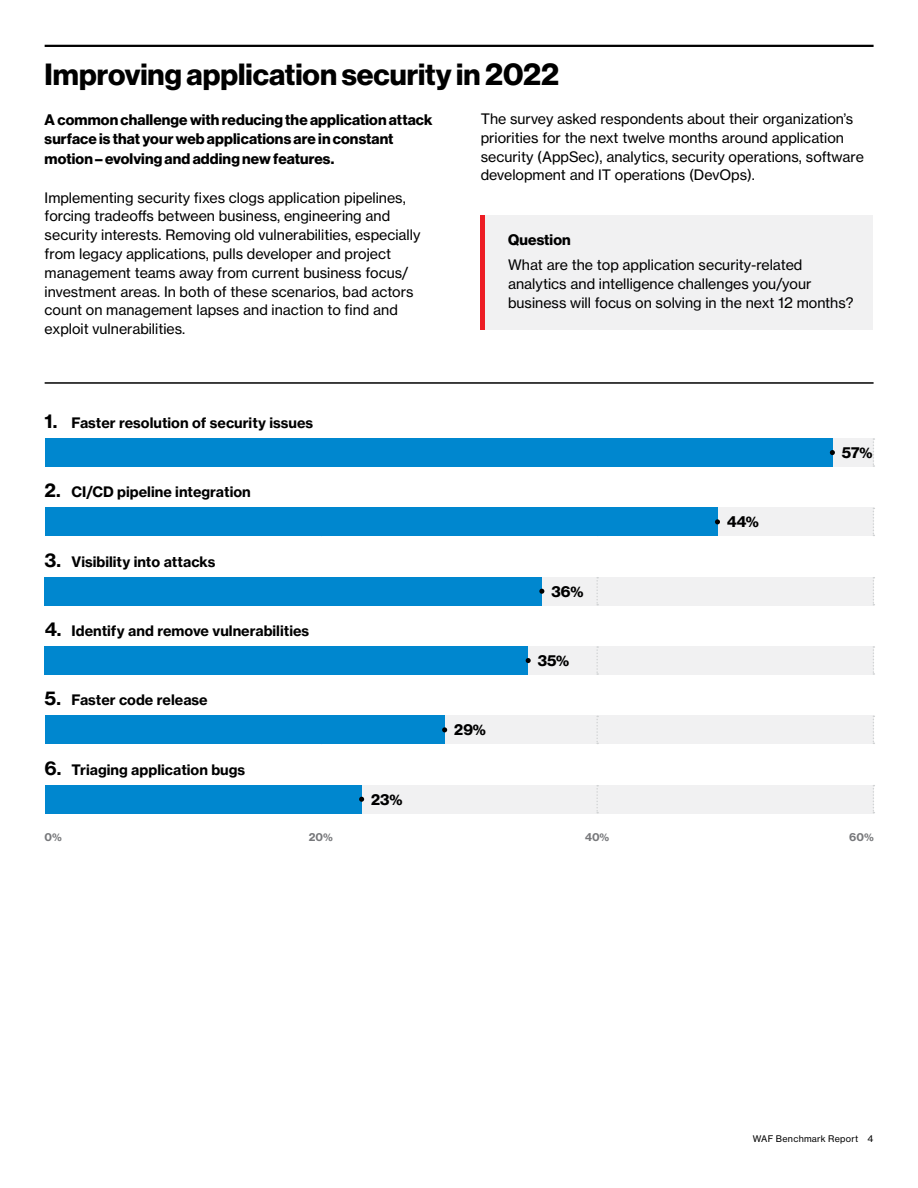
<style>
.page{position:relative;width:918px;height:1188px;background:#fff}
.page>*{position:absolute;margin:0;border:0;box-sizing:border-box;transform-origin:0 0}
.t1{font:700 30px "Verizon NHGDS";color:#000}
.t2{font:700 15px/19.5px "Verizon NHGDS";letter-spacing:.01em;color:#000}
.t3{font:14.25px/18.8px "Verizon NHGTX";color:#000}
.t4{font:700 14.25px "Verizon NHGTX";color:#000}
.t5{font:700 10.5px "Verizon NHGTX";color:#77787b}
.t6{font:9px "Verizon NHGTX";letter-spacing:.03em;color:#000}
.s1{font-size:18px}
</style>
<div class="page">
<hr style="left:45px;top:45px;width:829px;height:2px;background:#000">
<div style="left:481px;top:216px;width:392px;height:114px;background:#f1f1f2"></div>
<hr style="left:481px;top:216px;width:4px;height:114px;background:#ed1d24">
<div style="left:45px;top:438px;width:829px;height:29px;background:#f1f1f2"></div>
<div style="left:45px;top:508px;width:829px;height:28px;background:#f1f1f2"></div>
<div style="left:45px;top:577px;width:829px;height:28px;background:#f1f1f2"></div>
<div style="left:45px;top:646px;width:829px;height:29px;background:#f1f1f2"></div>
<div style="left:45px;top:716px;width:829px;height:28px;background:#f1f1f2"></div>
<div style="left:45px;top:785px;width:829px;height:28px;background:#f1f1f2"></div>
<svg style="left:596px;top:577px;width:2px;height:28px"></svg>
<svg style="left:596px;top:646px;width:2px;height:29px"></svg>
<svg style="left:596px;top:716px;width:2px;height:28px"></svg>
<svg style="left:596px;top:785px;width:2px;height:28px"></svg>
<svg style="left:873px;top:438px;width:1px;height:29px"></svg>
<svg style="left:873px;top:508px;width:1px;height:28px"></svg>
<svg style="left:873px;top:577px;width:1px;height:28px"></svg>
<svg style="left:873px;top:646px;width:1px;height:29px"></svg>
<svg style="left:873px;top:716px;width:1px;height:28px"></svg>
<svg style="left:873px;top:785px;width:1px;height:28px"></svg>
<div style="left:45px;top:438px;width:787px;height:29px;background:#0087cf"></div>
<div style="left:45px;top:508px;width:672px;height:28px;background:#0087cf"></div>
<div style="left:45px;top:577px;width:497px;height:28px;background:#0087cf"></div>
<div style="left:45px;top:646px;width:483px;height:29px;background:#0087cf"></div>
<div style="left:45px;top:716px;width:400px;height:28px;background:#0087cf"></div>
<div style="left:45px;top:785px;width:317px;height:28px;background:#0087cf"></div>
<svg style="left:830px;top:450px;width:5px;height:5px"></svg>
<svg style="left:715px;top:519px;width:5px;height:5px"></svg>
<svg style="left:539px;top:589px;width:5px;height:5px"></svg>
<svg style="left:526px;top:658px;width:5px;height:5px"></svg>
<svg style="left:442px;top:727px;width:5px;height:5px"></svg>
<svg style="left:359px;top:797px;width:5px;height:5px"></svg>
<hr style="left:45px;top:382px;width:829px;height:2px;background:#000">
<h1 class="t1" style="left:45px;top:57px;width:516px">Improving application security in 2022</h1>
<p class="t2" style="left:45px;top:109px;width:389px">A common challenge with reducing the application attack surface is that your web applications are in constant motion – evolving and adding new features.</p>
<p class="t3" style="left:45px;top:188px;width:377px">Implementing security fixes clogs application pipelines, forcing tradeoffs between business, engineering and security interests. Removing old vulnerabilities, especially from legacy applications, pulls developer and project management teams away from current business focus/ investment areas. In both of these scenarios, bad actors count on management lapses and inaction to find and exploit vulnerabilities.</p>
<p class="t3" style="left:481px;top:109px;width:385px">The survey asked respondents about their organization’s priorities for the next twelve months around application security (AppSec), analytics, security operations, software development and IT operations (DevOps).</p>
<p class="t2" style="left:508px;top:229px;width:64px">Question</p>
<p class="t3" style="left:508px;top:255px;width:347px">What are the top application security-related analytics and intelligence challenges you/your business will focus on solving in the next 12 months?</p>
<p class="t4" style="left:45px;top:414px;width:270px"><span class="s1">1.</span> Faster resolution of security issues</p>
<p class="t4" style="left:45px;top:483px;width:208px"><span class="s1">2.</span> CI/CD pipeline integration</p>
<p class="t4" style="left:45px;top:552px;width:172px"><span class="s1">3.</span> Visibility into attacks</p>
<p class="t4" style="left:45px;top:622px;width:266px"><span class="s1">4.</span> Identify and remove vulnerabilities</p>
<p class="t4" style="left:45px;top:691px;width:165px"><span class="s1">5.</span> Faster code release</p>
<p class="t4" style="left:45px;top:760px;width:202px"><span class="s1">6.</span> Triaging application bugs</p>
<p class="t2" style="left:371px;top:789px;width:33px">23%</p>
<p class="t2" style="left:454px;top:720px;width:33px">29%</p>
<p class="t2" style="left:551px;top:581px;width:34px">36%</p>
<p class="t2" style="left:538px;top:651px;width:33px">35%</p>
<p class="t2" style="left:727px;top:512px;width:33px">44%</p>
<p class="t2" style="left:842px;top:443px;width:32px">57%</p>
<p class="t5" style="left:45px;top:831px;width:19px">0%</p>
<p class="t5" style="left:309px;top:831px;width:26px">20%</p>
<p class="t5" style="left:585px;top:831px;width:26px">40%</p>
<p class="t5" style="left:849px;top:831px;width:26px">60%</p>
<p class="t6" style="left:753px;top:1133px;width:122px">WAF Benchmark Report 4</p>
</div>
